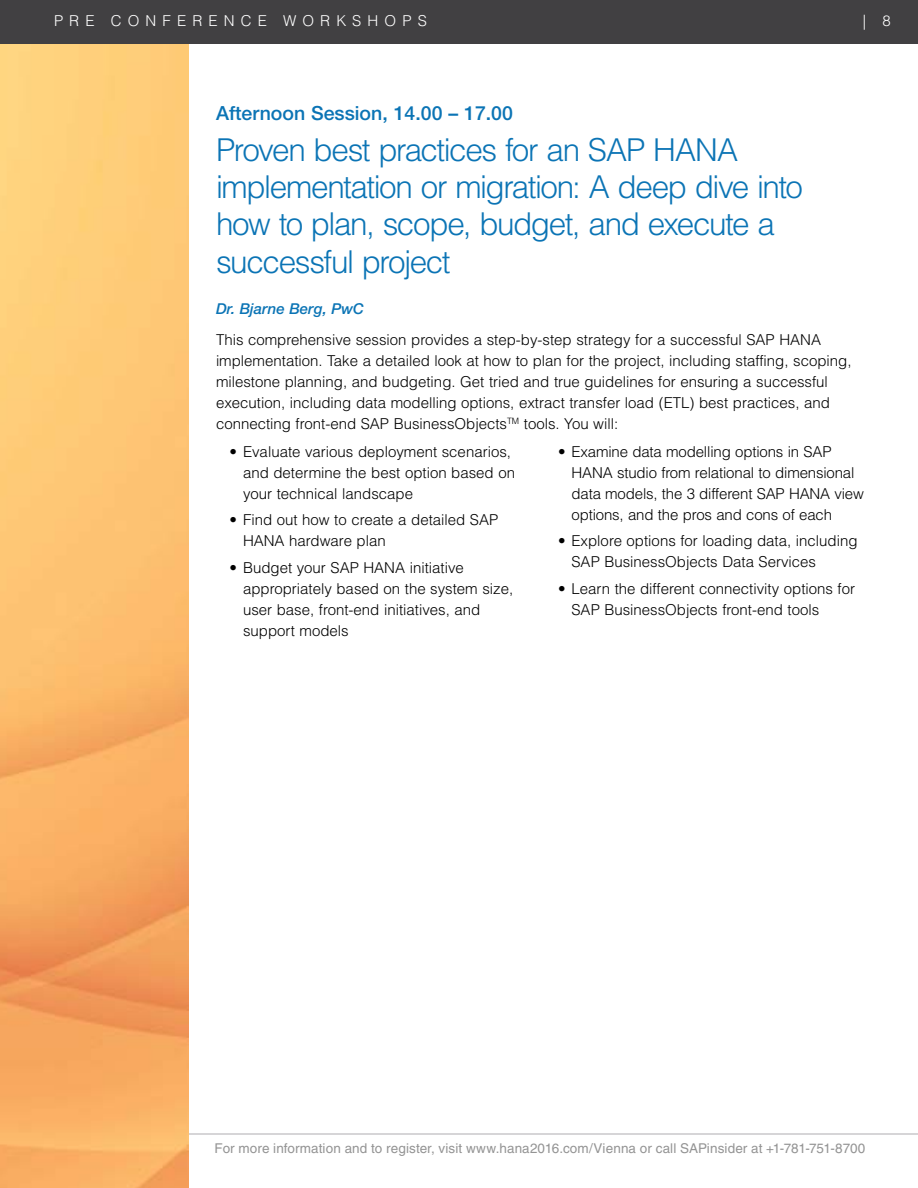
<style>
.page{position:relative;width:918px;height:1188px;background:#fff}
.page>*{position:absolute;margin:0;border:0;box-sizing:border-box;transform-origin:0 0}
.t1{font:300 31.5px/37.5px "Helvetica LT Std";letter-spacing:-.045em;color:#0b74b5}
.t2{font:500 19.5px "Helvetica Neue LT Std";color:#0b74b5}
.t3{font:300 15px/21px "Helvetica LT Std";color:#000}
.t4{font:300 15px "Helvetica LT Std";letter-spacing:.415em;color:#fff}
.t5{font:italic 500 15px "Helvetica Neue LT Std";color:#0b74b5}
.t6{font:13.5px "Helvetica LT Std";letter-spacing:.005em;color:#949494}
</style>
<div class="page">
<img style="left:0;top:43px;width:189px;height:1145px">
<div style="left:0;top:0;width:918px;height:43px;background:#414042"></div>
<hr style="left:189px;top:1134px;width:729px;height:1px;background:#afadb0">
<p class="t4" style="left:54px;top:11px;width:375px">PRE CONFERENCE WORKSHOPS</p>
<p class="t4" style="left:863px;top:11px;width:29px">| 8</p>
<h2 class="t2" style="left:216px;top:101px;width:299px">Afternoon Session, 14.00 – 17.00</h2>
<h1 class="t1" style="left:216px;top:130px;width:588px">Proven best practices for an SAP HANA implementation or migration: A deep dive into how to plan, scope, budget, and execute a successful project</h1>
<p class="t5" style="left:216px;top:300px;width:149px">Dr. Bjarne Berg, PwC</p>
<p class="t3" style="left:216px;top:329px;width:637px">This comprehensive session provides a step-by-step strategy for a successful SAP HANA implementation. Take a detailed look at how to plan for the project, including staffing, scoping, milestone planning, and budgeting. Get tried and true guidelines for ensuring a successful execution, including data modelling options, extract transfer load (ETL) best practices, and connecting front-end SAP BusinessObjects<sup>TM</sup> tools. You will:</p>
<p class="t3" style="left:243px;top:441px;width:274px;text-indent:-14px">• Evaluate various deployment scenarios, and determine the best option based on your technical landscape</p>
<p class="t3" style="left:243px;top:509px;width:257px;text-indent:-14px">• Find out how to create a detailed SAP<br>HANA hardware plan</p>
<p class="t3" style="left:243px;top:557px;width:272px;text-indent:-14px">• Budget your SAP HANA initiative appropriately based on the system size, user base, front-end initiatives, and support models</p>
<p class="t3" style="left:572px;top:441px;width:294px;text-indent:-14px">• Examine data modelling options in SAP HANA studio from relational to dimensional data models, the 3 different SAP HANA view options, and the pros and cons of each</p>
<p class="t3" style="left:572px;top:530px;width:288px;text-indent:-14px">• Explore options for loading data, including<br>SAP BusinessObjects Data Services</p>
<p class="t3" style="left:572px;top:578px;width:285px;text-indent:-14px">• Learn the different connectivity options for<br>SAP BusinessObjects front-end tools</p>
<p class="t6" style="left:215px;top:1141px;width:652px">For more information and to register, visit www.hana2016.com/Vienna or call SAPinsider at +1-781-751-8700</p>
</div>
